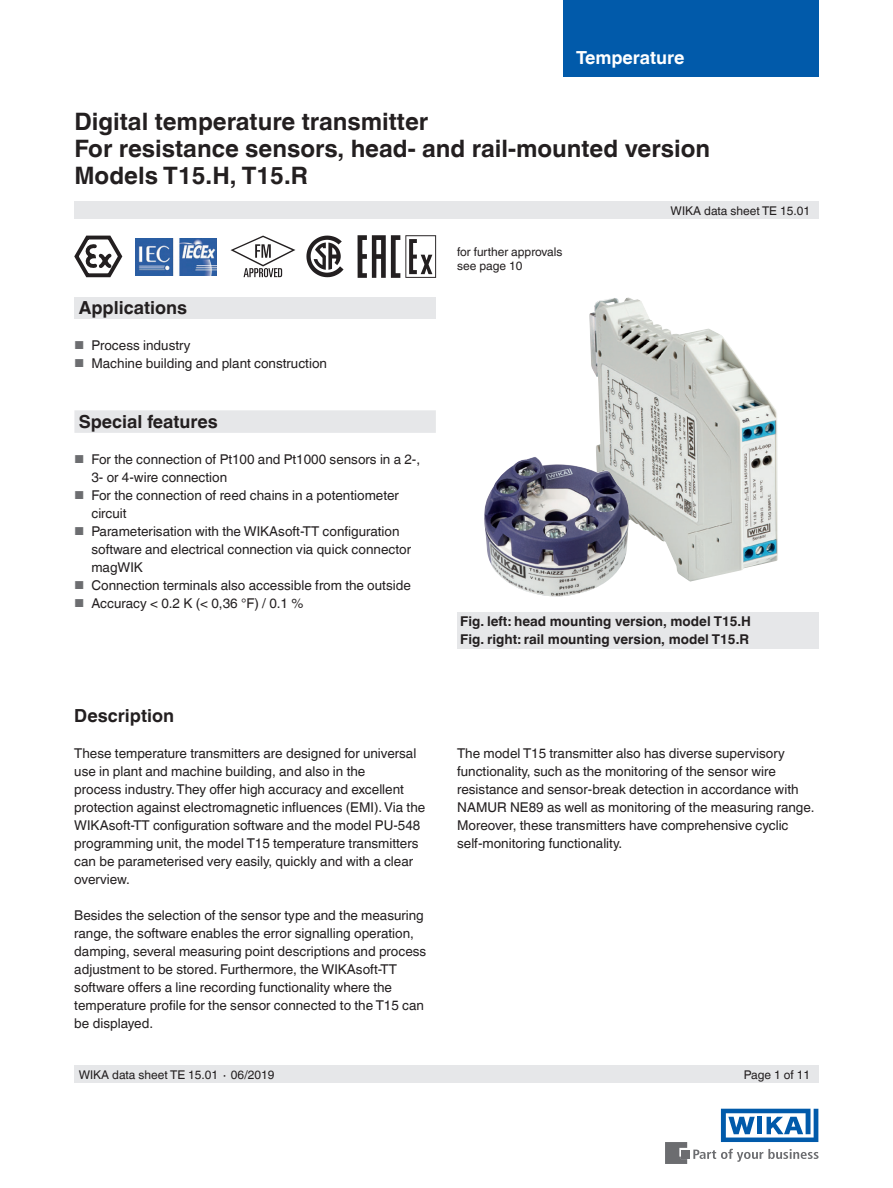
<style>
.page{position:relative;width:893px;height:1188px;background:#fff}
.page>*{position:absolute;margin:0;border:0;box-sizing:border-box;transform-origin:0 0}
.t1{font:700 24px/27px "Helvetica World";color:#231f20}
.t2{font:700 18px "Helvetica World";color:#231f20}
.t3{font:700 18px "Helvetica World";color:#fff}
.t4{font:13.5px/18px "Helvetica World";color:#231f20}
.t5{font:700 13.5px/18px "Helvetica World";color:#231f20}
.t6{font:12px/13.5px "Helvetica World";color:#231f20}
.s1{font-size:11.55px;color:#6c6d70}
</style>
<div class="page">
<div style="left:74px;top:297px;width:362px;height:22px;background:#e6e7e9"></div>
<div style="left:74px;top:202px;width:745px;height:17px;background:#e6e7e9"></div>
<div style="left:74px;top:1066px;width:745px;height:17px;background:#e6e7e9"></div>
<svg style="left:693px;top:1149px;width:126px;height:13px"></svg>
<div style="left:682px;top:1150px;width:8px;height:8px;background:#6c6d70"></div>
<svg style="left:665px;top:1142px;width:22px;height:22px"></svg>
<svg style="left:721px;top:1109px;width:97px;height:33px"></svg>
<div style="left:563px;top:0;width:256px;height:77px;background:#015aaa"></div>
<div style="left:457px;top:612px;width:362px;height:36px;background:#e6e7e9"></div>
<div style="left:74px;top:410px;width:362px;height:23px;background:#e6e7e9"></div>
<img style="left:589px;top:297px;width:189px;height:285px">
<img style="left:484px;top:457px;width:146px;height:140px">
<svg style="left:74px;top:235px;width:49px;height:43px"></svg>
<img style="left:135px;top:238px;width:81px;height:37px">
<svg style="left:358px;top:235px;width:78px;height:43px"></svg>
<svg style="left:231px;top:236px;width:64px;height:41px"></svg>
<svg style="left:306px;top:236px;width:38px;height:41px"></svg>
<h2 class="t3" style="left:576px;top:47px;width:110px">Temperature</h2>
<h1 class="t1" style="left:74px;top:108px;width:637px">Digital temperature transmitter<br>For resistance sensors, head- and rail-mounted version<br>Models T15.H, T15.R</h1>
<h2 class="t2" style="left:79px;top:297px;width:110px">Applications</h2>
<p class="t4" style="left:74px;top:336px;width:118px"><span class="s1">■</span> Process industry</p>
<p class="t4" style="left:74px;top:354px;width:254px"><span class="s1">■</span> Machine building and plant construction</p>
<h2 class="t2" style="left:79px;top:411px;width:141px">Special features</h2>
<p class="t4" style="left:91px;top:450px;width:330px;text-indent:-17px"><span class="s1">■</span> For the connection of Pt100 and Pt1000 sensors in a 2-,<br>3- or 4-wire connection</p>
<p class="t4" style="left:91px;top:486px;width:309px;text-indent:-17px"><span class="s1">■</span> For the connection of reed chains in a potentiometer circuit</p>
<p class="t4" style="left:91px;top:522px;width:321px;text-indent:-17px"><span class="s1">■</span> Parameterisation with the WIKAsoft-TT configuration software and electrical connection via quick connector magWIK</p>
<p class="t4" style="left:74px;top:576px;width:338px"><span class="s1">■</span> Connection terminals also accessible from the outside</p>
<p class="t4" style="left:74px;top:594px;width:230px"><span class="s1">■</span> Accuracy &lt; 0.2 K (&lt; 0,36 °F) / 0.1 %</p>
<h2 class="t2" style="left:74px;top:705px;width:101px">Description</h2>
<p class="t4" style="left:74px;top:744px;width:352px">These temperature transmitters are designed for universal use in plant and machine building, and also in the<br>process industry. They offer high accuracy and excellent protection against electromagnetic influences (EMI). Via the WIKAsoft-TT configuration software and the model PU-548 programming unit, the model T15 temperature transmitters can be parameterised very easily, quickly and with a clear overview.</p>
<p class="t4" style="left:74px;top:906px;width:354px">Besides the selection of the sensor type and the measuring range, the software enables the error signalling operation, damping, several measuring point descriptions and process adjustment to be stored. Furthermore, the WIKAsoft-TT software offers a line recording functionality where the temperature profile for the sensor connected to the T15 can be displayed.</p>
<p class="t6" style="left:457px;top:245px;width:107px">for further approvals see page 10</p>
<p class="t6" style="left:671px;top:204px;width:141px">WIKA data sheet TE 15.01</p>
<p class="t5" style="left:460px;top:612px;width:292px">Fig. left: head mounting version, model T15.H<br>Fig. right: rail mounting version, model T15.R</p>
<p class="t4" style="left:457px;top:744px;width:359px">The model T15 transmitter also has diverse supervisory functionality, such as the monitoring of the sensor wire resistance and sensor-break detection in accordance with NAMUR NE89 as well as monitoring of the measuring range.<br>Moreover, these transmitters have comprehensive cyclic self-monitoring functionality.</p>
<p class="t6" style="left:79px;top:1068px;width:197px">WIKA data sheet TE 15.01 ∙ 06/2019</p>
<p class="t6" style="left:744px;top:1068px;width:68px">Page 1 of 11</p>
</div>
